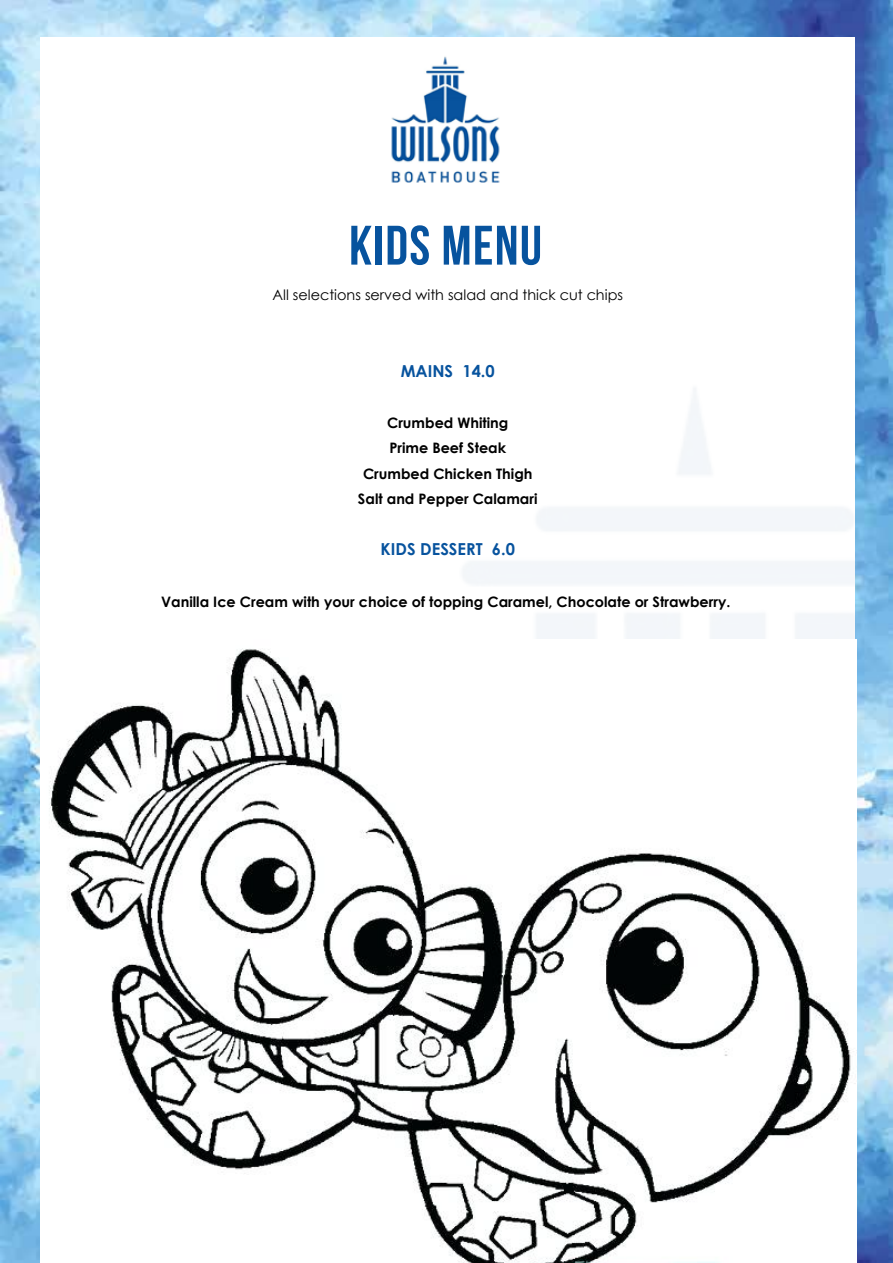
<style>
.page{position:relative;width:893px;height:1263px;background:#fff}
.page>*{position:absolute;margin:0;border:0;box-sizing:border-box;transform-origin:0 0}
.t1{font:55.5px "Bebas Neue";letter-spacing:.025em;color:#07539e}
.t2{font:700 16.5px "Century Gothic";color:#07539e}
.t3{font:700 14.4px/25.5px "Century Gothic";color:#000;text-align:center}
.t4{font:14.4px "Century Gothic";color:#000}
</style>
<div class="page">
<img style="left:0;top:0;width:893px;height:1262px">
<div style="left:40px;top:37px;width:815px;height:1188px;background:#fff"></div>
<img style="left:0;top:343px;width:893px;height:894px">
<img style="left:391px;top:56px;width:109px;height:127px">
<img style="left:40px;top:640px;width:817px;height:623px">
<h1 class="t1" style="left:349px;top:215px;width:194px">KIDS MENU</h1>
<p class="t4" style="left:272px;top:286px;width:352px">All selections served with salad and thick cut chips</p>
<p class="t2" style="left:401px;top:361px;width:96px">MAINS 14.0</p>
<p class="t3" style="left:358px;top:410px;width:181px">Crumbed Whiting<br>Prime Beef Steak<br>Crumbed Chicken Thigh<br>Salt and Pepper Calamari</p>
<p class="t2" style="left:381px;top:539px;width:136px">KIDS DESSERT 6.0</p>
<p class="t3" style="left:161px;top:588px;width:571px">Vanilla Ice Cream with your choice of topping Caramel, Chocolate or Strawberry.</p>
</div>
